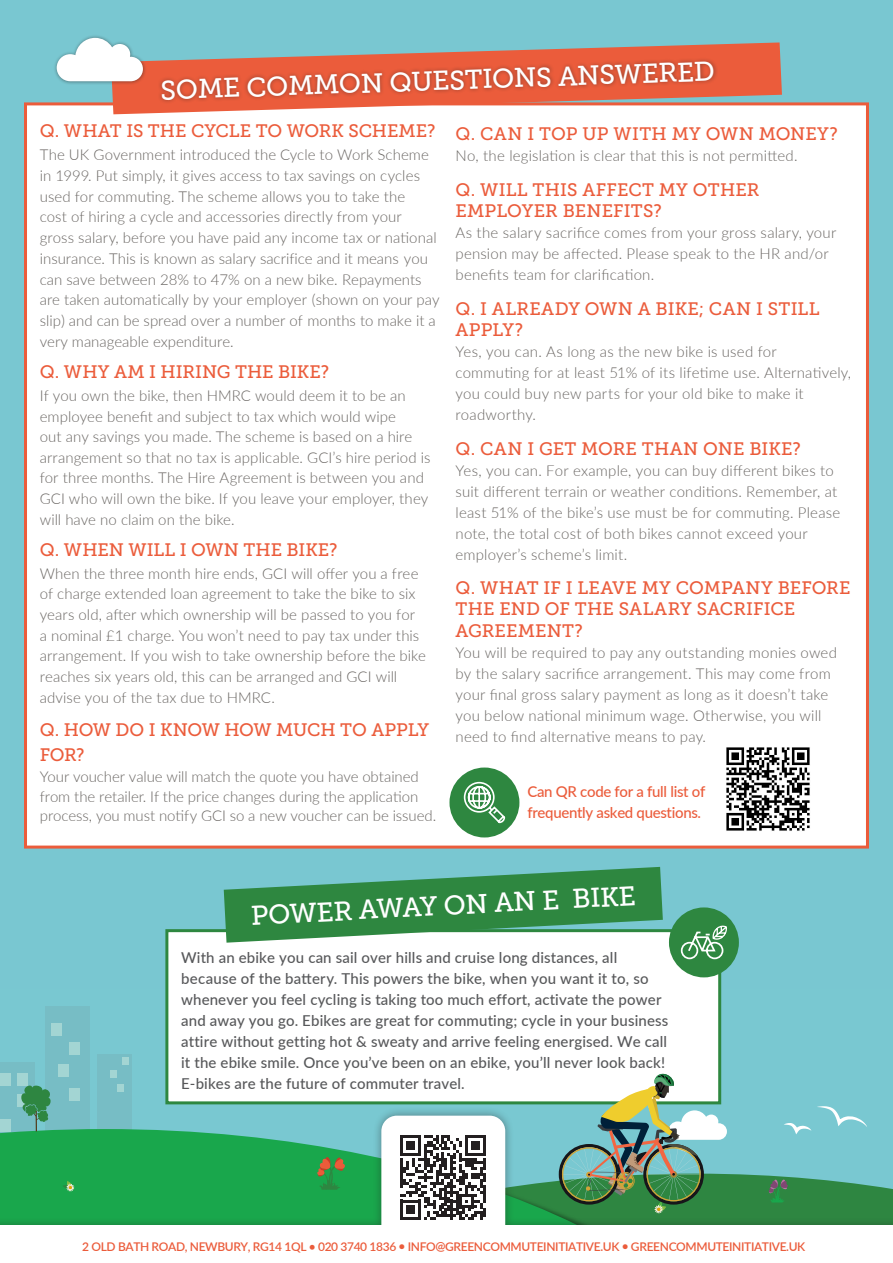
<style>
.page{position:relative;width:893px;height:1263px;background:#fff}
.page>*{position:absolute;margin:0;border:0;box-sizing:border-box;transform-origin:0 0}
.t1{font:27px "Museo Slab 500";color:#fff}
.t2{font:18px/21.6px "Museo Slab 500";letter-spacing:.005em;color:#eb5c3b}
.t3{font:18px/24.5px "Museo Slab 500";letter-spacing:-.015em;color:#eb5c3b}
.t4{font:300 15px/20.7px "Lato";letter-spacing:.005em;color:#6a6663}
.t5{font:500 15px/21px "Lato";letter-spacing:.01em;color:#57585a}
.t6{font:500 15px/21px "Lato";letter-spacing:-.02em;color:#eb5c3b}
.t7{font:600 12px "Lato";letter-spacing:-.03em;color:#eb5c3b}
</style>
<div class="page">
<div style="left:0;top:0;width:893px;height:1037px;background:#79c7d1"></div>
<div style="left:0;top:989px;width:893px;height:240px;background:#79c8d1"></div>
<div style="left:0;top:1062px;width:35px;height:90px;background:#77bdc5"></div>
<div style="left:18px;top:1073px;width:10px;height:12px;background:#a3d5d3"></div>
<div style="left:0;top:1073px;width:10px;height:12px;background:#a3d5d3"></div>
<div style="left:18px;top:1095px;width:10px;height:12px;background:#a3d5d3"></div>
<div style="left:45px;top:1006px;width:45px;height:146px;background:#77bdc5"></div>
<div style="left:51px;top:1023px;width:10px;height:13px;background:#a3d5d3"></div>
<div style="left:70px;top:1042px;width:10px;height:13px;background:#a3d5d3"></div>
<div style="left:58px;top:1064px;width:10px;height:13px;background:#a3d5d3"></div>
<div style="left:70px;top:1088px;width:10px;height:13px;background:#a3d5d3"></div>
<div style="left:97px;top:1055px;width:35px;height:97px;background:#77bdc5"></div>
<div style="left:122px;top:1057px;width:7px;height:8px;background:#a3d5d3"></div>
<div style="left:110px;top:1069px;width:7px;height:8px;background:#a3d5d3"></div>
<svg style="left:19px;top:1085px;width:32px;height:22px"></svg>
<div style="left:0;top:1107px;width:893px;height:156px;background:#231f20;opacity:.45"></div>
<div style="left:0;top:1225px;width:893px;height:38px;background:#fff"></div>
<div style="left:26px;top:104px;width:841px;height:743px;background:#fff"></div>
<svg style="left:111px;top:42px;width:671px;height:72px"></svg>
<div style="left:158px;top:57px;width:560px;height:47px;background:#231f20;opacity:.45"></div>
<div style="left:167px;top:931px;width:553px;height:172px;background:#fff"></div>
<svg style="left:224px;top:867px;width:439px;height:76px"></svg>
<svg style="left:114px;top:1073px;width:779px;height:152px"></svg>
<div style="left:53px;top:34px;width:93px;height:51px;background:#231f20;opacity:.45"></div>
<svg style="left:57px;top:38px;width:86px;height:43px"></svg>
<div style="left:449px;top:767px;width:70px;height:70px;background:#2e8740;border-radius:50%"></div>
<svg style="left:463px;top:781px;width:43px;height:43px"></svg>
<div style="left:669px;top:907px;width:70px;height:70px;background:#2e8740;border-radius:50%"></div>
<svg style="left:680px;top:925px;width:47px;height:35px"></svg>
<img style="left:726px;top:747px;width:84px;height:84px">
<p class="t1" style="left:160px;top:75px;width:556px;rotate:-2deg">SOME COMMON QUESTIONS ANSWERED</p>
<p class="t2" style="left:40px;top:120px;width:397px">Q. WHAT IS THE CYCLE TO WORK SCHEME?</p>
<p class="t4" style="left:40px;top:144px;width:401px">The UK Government introduced the Cycle to Work Scheme in 1999. Put simply, it gives access to tax savings on cycles used for commuting. The scheme allows you to take the<br>cost of hiring a cycle and accessories directly from your gross salary, before you have paid any income tax or national insurance. This is known as salary sacrifice and it means you can save between 28% to 47% on a new bike. Repayments are taken automatically by your employer (shown on your pay slip) and can be spread over a number of months to make it a very manageable expenditure.</p>
<p class="t2" style="left:40px;top:361px;width:291px">Q. WHY AM I HIRING THE BIKE?</p>
<p class="t4" style="left:40px;top:385px;width:392px">If you own the bike, then HMRC would deem it to be an employee benefit and subject to tax which would wipe<br>out any savings you made. The scheme is based on a hire arrangement so that no tax is applicable. GCI’s hire period is for three months. The Hire Agreement is between you and GCI who will own the bike. If you leave your employer, they will have no claim on the bike.</p>
<p class="t2" style="left:40px;top:539px;width:299px">Q. WHEN WILL I OWN THE BIKE?</p>
<p class="t4" style="left:40px;top:562px;width:388px">When the three month hire ends, GCI will offer you a free of charge extended loan agreement to take the bike to six years old, after which ownership will be passed to you for a nominal £1 charge. You won’t need to pay tax under this arrangement. If you wish to take ownership before the bike reaches six years old, this can be arranged and GCI will advise you of the tax due to HMRC.</p>
<p class="t3" style="left:40px;top:718px;width:391px">Q. HOW DO I KNOW HOW MUCH TO APPLY<br>FOR?</p>
<p class="t4" style="left:40px;top:766px;width:398px;line-height:19.6px">Your voucher value will match the quote you have obtained from the retailer. If the price changes during the application process, you must notify GCI so a new voucher can be issued.</p>
<p class="t2" style="left:455px;top:123px;width:384px">Q. CAN I TOP UP WITH MY OWN MONEY?</p>
<p class="t4" style="left:455px;top:145px;width:343px">No, the legislation is clear that this is not permitted.</p>
<p class="t2" style="left:455px;top:179px;width:305px">Q. WILL THIS AFFECT MY OTHER<br>EMPLOYER BENEFITS?</p>
<p class="t4" style="left:455px;top:222px;width:382px">As the salary sacrifice comes from your gross salary, your pension may be affected. Please speak to the HR and/or benefits team for clarification.</p>
<p class="t2" style="left:455px;top:298px;width:366px">Q. I ALREADY OWN A BIKE; CAN I STILL<br>APPLY?</p>
<p class="t4" style="left:455px;top:341px;width:397px">Yes, you can. As long as the new bike is used for commuting for at least 51% of its lifetime use. Alternatively, you could buy new parts for your old bike to make it roadworthy.</p>
<p class="t2" style="left:455px;top:438px;width:347px">Q. CAN I GET MORE THAN ONE BIKE?</p>
<p class="t4" style="left:455px;top:459px;width:386px">Yes, you can. For example, you can buy different bikes to suit different terrain or weather conditions. Remember, at least 51% of the bike’s use must be for commuting. Please note, the total cost of both bikes cannot exceed your employer’s scheme’s limit.</p>
<p class="t2" style="left:455px;top:577px;width:397px">Q. WHAT IF I LEAVE MY COMPANY BEFORE<br>THE END OF THE SALARY SACRIFICE<br>AGREEMENT?</p>
<p class="t4" style="left:455px;top:642px;width:383px">You will be required to pay any outstanding monies owed by the salary sacrifice arrangement. This may come from your final gross salary payment as long as it doesn’t take you below national minimum wage. Otherwise, you will need to find alternative means to pay.</p>
<p class="t6" style="left:527px;top:780px;width:179px">Can QR code for a full list of frequently asked questions.</p>
<p class="t1" style="left:250px;top:901px;width:387px;rotate:-3deg">POWER AWAY ON AN E BIKE</p>
<p class="t5" style="left:181px;top:946px;width:489px">With an ebike you can sail over hills and cruise long distances, all because of the battery. This powers the bike, when you want it to, so whenever you feel cycling is taking too much effort, activate the power and away you go. Ebikes are great for commuting; cycle in your business attire without getting hot &amp; sweaty and arrive feeling energised. We call it the ebike smile. Once you’ve been on an ebike, you’ll never look back!<br>E-bikes are the future of commuter travel.</p>
<p class="t7" style="left:82px;top:1237px;width:724px">2 OLD BATH ROAD, NEWBURY, RG14 1QL • 020 3740 1836 • INFO@GREENCOMMUTEINITIATIVE.UK • GREENCOMMUTEINITIATIVE.UK</p>
</div>
